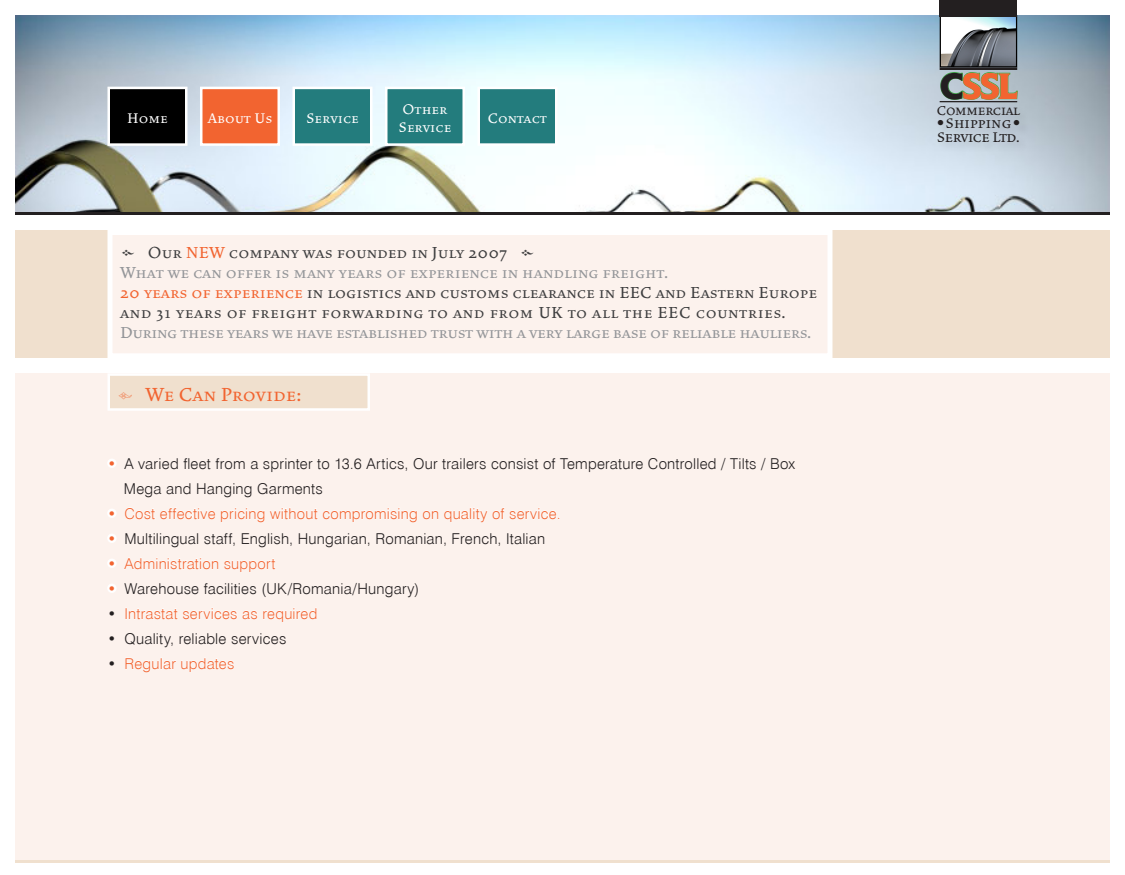
<style>
.page{position:relative;width:1125px;height:875px;background:#fff}
.page>*{position:absolute;margin:0;border:0;box-sizing:border-box;transform-origin:0 0}
.t1{font:900 37.5px "AT Elan";color:#f26430}
.t2{font:23.75px "Vendetta Medium Petite Caps";color:#f26430}
.t3{font:20px/20px "Vendetta Medium Petite Caps";color:#3e3e3f}
.t4{font:20px "Vendetta Medium Petite Caps";letter-spacing:-.02em;color:#939598}
.t5{font:20px "Vendetta Medium Petite Caps";color:#939598}
.t6{font:17.5px "Vendetta Medium Petite Caps";color:#fff}
.t7{font:17.5px "Vendetta Medium Small Caps";letter-spacing:-.025em;color:#231f20}
.t8{font:17.5px "Vendetta Medium Small Caps";letter-spacing:.01em;color:#231f20}
.t9{font:16.25px "Vendetta Medium Small Caps";letter-spacing:-.02em;color:#231f20}
.t10{font:15px "Swiss 721 Light HU Normal";letter-spacing:.015em;color:#231f20}
.t11{font:15px "Swiss 721 Light HU Normal";letter-spacing:.015em;color:#f26430}
.s1{font-family:"Vendetta Medium Fractions"}
.s2{color:#f26430}
.s3{font-family:"Vendetta Medium Fractions";font-size:20px}
.s4{color:#231f20}
.s5{font-family:"DIN Alt Blk PFL";font-size:16.25px}
</style>
<div class="page">
<img style="left:15px;top:15px;width:1095px;height:197px">
<div style="left:16px;top:231px;width:1094px;height:127px;background:#f0e0ce"></div>
<div style="left:16px;top:373px;width:1094px;height:487px;background:#fcf2ed"></div>
<hr style="left:16px;top:860px;width:1094px;height:2px;background:#f0e0ce">
<div style="left:109px;top:88px;width:77px;height:57px;background:#000"></div>
<div style="left:108px;top:87px;width:80px;height:59px;border:2px solid #fff"></div>
<div style="left:201px;top:88px;width:78px;height:57px;background:#f26430"></div>
<div style="left:200px;top:87px;width:80px;height:59px;border:2px solid #fff"></div>
<div style="left:294px;top:88px;width:77px;height:57px;background:#237c7d"></div>
<div style="left:292px;top:87px;width:80px;height:59px;border:2px solid #fff"></div>
<div style="left:386px;top:88px;width:78px;height:57px;background:#237c7d"></div>
<div style="left:385px;top:87px;width:80px;height:59px;border:2px solid #fff"></div>
<div style="left:479px;top:88px;width:77px;height:57px;background:#237c7d"></div>
<div style="left:478px;top:87px;width:80px;height:59px;border:2px solid #fff"></div>
<hr style="left:15px;top:212px;width:1095px;height:3px;background:#231f20">
<svg style="left:940px;top:72px;width:78px;height:28px;background:#a0c0b5"></svg>
<img style="left:942px;top:17px;width:73px;height:49px">
<div style="left:940px;top:15px;width:77px;height:53px;border:1px solid #000"></div>
<div style="left:936px;top:103px;width:126px;height:65px;background:#231f20;opacity:.15"></div>
<div style="left:940px;top:0;width:77px;height:16px;background:#231f20"></div>
<hr style="left:940px;top:68px;width:77px;height:2px;background:#231f20">
<hr style="left:940px;top:101px;width:77px;height:1px;background:#231f20">
<div style="left:109px;top:375px;width:260px;height:34px;background:#f0e0ce"></div>
<div style="left:108px;top:373px;width:262px;height:38px;border:2px solid #fff"></div>
<div style="left:110px;top:232px;width:720px;height:124px;background:#fcf2ed"></div>
<div style="left:108px;top:230px;width:724px;height:128px;border:5px solid #fff"></div>
<svg style="left:107px;top:459px;width:9px;height:9px"></svg>
<svg style="left:107px;top:507px;width:452px;height:15px"></svg>
<svg style="left:107px;top:534px;width:9px;height:9px"></svg>
<svg style="left:107px;top:558px;width:169px;height:14px"></svg>
<svg style="left:107px;top:584px;width:9px;height:9px"></svg>
<svg style="left:126px;top:608px;width:191px;height:14px"></svg>
<svg style="left:125px;top:658px;width:109px;height:14px"></svg>
<p class="t6" style="left:127px;top:110px;width:42px">Home</p>
<p class="t6" style="left:208px;top:110px;width:66px">About Us</p>
<p class="t6" style="left:306px;top:110px;width:54px">Service</p>
<p class="t6" style="left:403px;top:101px;width:46px">Other</p>
<p class="t6" style="left:399px;top:118px;width:54px">Service</p>
<p class="t6" style="left:488px;top:110px;width:61px">Contact</p>
<p class="t3" style="left:120px;top:242px;width:417px"><span class="s1">d</span> Our <span class="s2">NEW</span> company was founded in July 2007 <span class="s1">d</span></p>
<p class="t5" style="left:120px;top:263px;width:550px">What we can offer is many years of experience in handling freight.</p>
<p class="t3" style="left:120px;top:282px;width:699px"><span class="s2">20 years of experience</span> in logistics and customs clearance in EEC and Eastern Europe and 31 years of freight forwarding to and from UK to all the EEC countries.</p>
<p class="t4" style="left:120px;top:323px;width:693px">During these years we have established trust with a very large base of reliable hauliers.</p>
<p class="t2" style="left:118px;top:382px;width:186px"><span class="s3">e</span> We Can Provide:</p>
<p class="t10" style="left:108px;top:454px;width:689px"><span class="s2">•</span> A varied fleet from a sprinter to 13.6 Artics, Our trailers consist of Temperature Controlled / Tilts / Box</p>
<p class="t10" style="left:124px;top:479px;width:200px">Mega and Hanging Garments</p>
<p class="t11" style="left:108px;top:504px;width:455px">• Cost effective pricing without compromising on quality of service.</p>
<p class="t10" style="left:108px;top:529px;width:439px"><span class="s2">•</span> Multilingual staff, English, Hungarian, Romanian, French, Italian</p>
<p class="t11" style="left:108px;top:554px;width:170px">• Administration support</p>
<p class="t10" style="left:108px;top:579px;width:313px"><span class="s2">•</span> Warehouse facilities (UK/Romania/Hungary)</p>
<p class="t11" style="left:108px;top:604px;width:212px"><span class="s4">•</span> Intrastat services as required</p>
<p class="t10" style="left:108px;top:629px;width:180px">• Quality, reliable services</p>
<p class="t11" style="left:108px;top:654px;width:129px"><span class="s4">•</span> Regular updates</p>
<p class="t1" style="left:939px;top:64px;width:80px"><span class="s4">C</span>SSL</p>
<p class="t9" style="left:937px;top:102px;width:85px">Commercial</p>
<p class="t8" style="left:937px;top:115px;width:85px"><span class="s5">•</span>Shipping<span class="s5">•</span></p>
<p class="t7" style="left:937px;top:129px;width:85px">Service Ltd.</p>
</div>
